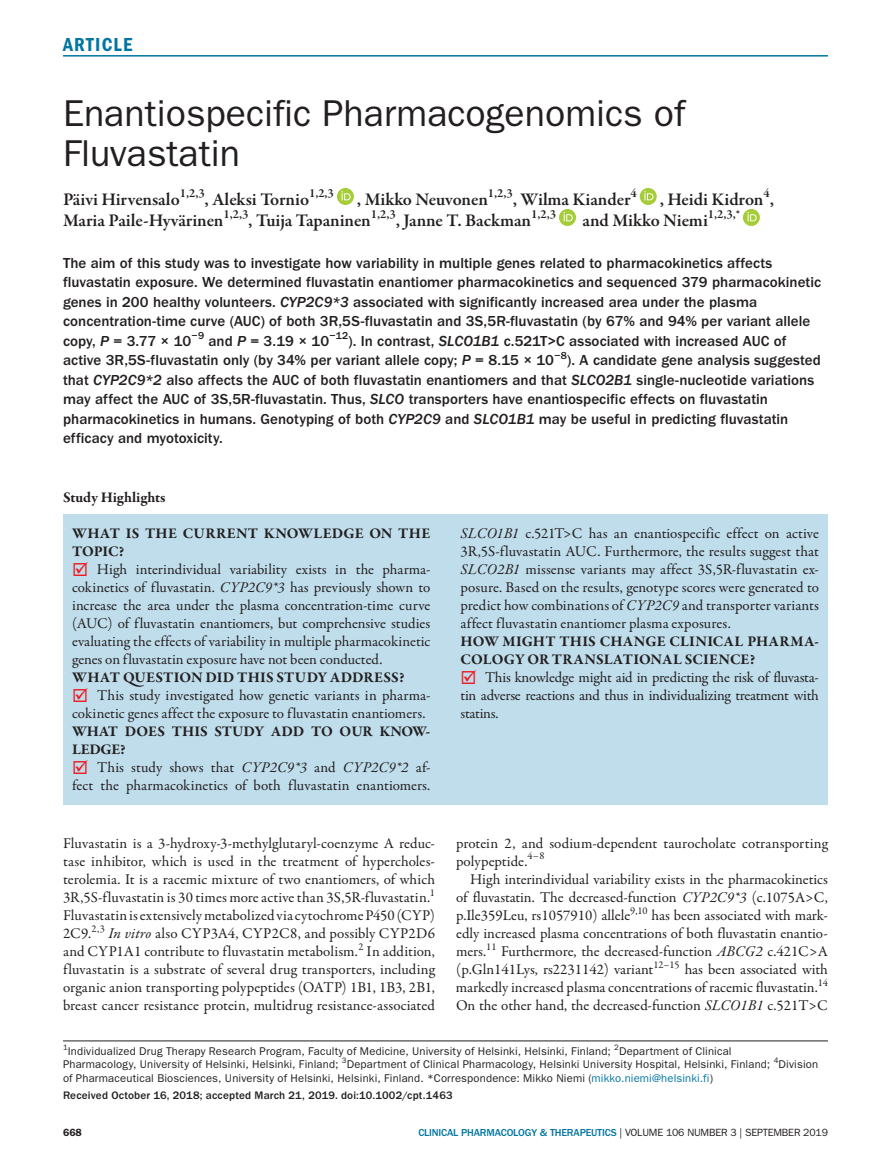
<style>
.page{position:relative;width:891px;height:1175px;background:#fff}
.page>*{position:absolute;margin:0;border:0;box-sizing:border-box;transform-origin:0 0}
.t1{font:37.5px/40.5px "ITC Franklin Gothic Std";color:#231f20}
.t2{font:19.5px "ITC Franklin Gothic Std Dm Cd";letter-spacing:.065em;color:#0076a3}
.t3{font:600 18px "Garamond Premr Pro";letter-spacing:-.005em;color:#231f20}
.t4{font:15px/18px "Garamond Premr Pro";color:#231f20;text-align:justify}
.t5{font:500 15px/19.5px "ITC Franklin Gothic Std";color:#231f20}
.t6{font:700 15px/18px "Garamond Premr Pro";letter-spacing:.005em;color:#231f20}
.t7{font:11.25px "ITC Franklin Gothic Std";letter-spacing:.015em;color:#231f20}
.t8{font:500 11.25px "ITC Franklin Gothic Std";letter-spacing:.015em;color:#231f20}
.t9{font:500 10.5px "ITC Franklin Gothic Std";letter-spacing:-.015em;color:#0076a3}
.t10{font:10.5px "Garamond Premr Pro";color:#231f20}
.t11{font:500 10.5px "ITC Franklin Gothic Std";color:#231f20}
.t12{font:600 10.5px "ITC Franklin Gothic Std";color:#231f20}
.t13{font:7.8px "ITC Franklin Gothic Std";color:#231f20}
.s1{font-family:"ITC Franklin Gothic Std Med It";font-weight:400}
.s2{color:#ee1d23}
.s3{font-style:italic}
.s4{color:#0076a3}
.s5{font-weight:400;color:#231f20}
</style>
<div class="page">
<hr style="left:63px;top:55px;width:765px;height:2px;background:#0076a3">
<div style="left:337px;top:188px;width:17px;height:17px;background:#a5cd39;border-radius:50%"></div>
<svg style="left:341px;top:191px;width:10px;height:9px"></svg>
<div style="left:640px;top:188px;width:17px;height:17px;background:#a5cd39;border-radius:50%"></div>
<svg style="left:644px;top:191px;width:10px;height:9px"></svg>
<svg style="left:559px;top:209px;width:17px;height:17px"></svg>
<svg style="left:564px;top:212px;width:9px;height:9px"></svg>
<div style="left:743px;top:209px;width:17px;height:17px;background:#a5cd39;border-radius:50%"></div>
<svg style="left:747px;top:212px;width:10px;height:9px"></svg>
<hr style="left:63px;top:1040px;width:765px;height:1px;background:#231f20">
<div style="left:63px;top:479px;width:765px;height:325px;background:#bfddeb"></div>
<div style="left:51px;top:470px;width:780px;height:44px;background:#fff"></div>
<h2 class="t2" style="left:63px;top:33px;width:71px">ARTICLE</h2>
<h1 class="t1" style="left:63px;top:93px;width:624px">Enantiospecific Pharmacogenomics of<br>Fluvastatin</h1>
<p class="t3" style="left:63px;top:188px;width:272px">Päivi Hirvensalo<sup>1,2,3</sup>, Aleksi Tornio<sup>1,2,3</sup></p>
<p class="t3" style="left:357px;top:188px;width:281px">, Mikko Neuvonen<sup>1,2,3</sup>, Wilma Kiander<sup>4</sup></p>
<p class="t3" style="left:660px;top:188px;width:116px">, Heidi Kidron<sup>4</sup>,</p>
<p class="t3" style="left:63px;top:209px;width:495px">Maria Paile-Hyvärinen<sup>1,2,3</sup>, Tuija Tapaninen<sup>1,2,3</sup>, Janne T. Backman<sup>1,2,3</sup></p>
<p class="t3" style="left:583px;top:209px;width:159px">and Mikko Niemi<sup>1,2,3,*</sup></p>
<p class="t5" style="left:63px;top:253px;width:760px">The aim of this study was to investigate how variability in multiple genes related to pharmacokinetics affects fluvastatin exposure. We determined fluvastatin enantiomer pharmacokinetics and sequenced 379 pharmacokinetic genes in 200 healthy volunteers. <span class="s1">CYP2C9*3</span> associated with significantly increased area under the plasma concentration-time curve (AUC) of both 3R,5S-fluvastatin and 3S,5R-fluvastatin (by 67% and 94% per variant allele copy, <span class="s1">P</span> = 3.77 × 10</p>
<p class="t11" style="left:330px;top:329px;width:20px">−12</p>
<p class="t5" style="left:63px;top:331px;width:725px;text-indent:285px">). In contrast, <span class="s1">SLCO1B1</span> c.521T&gt;C associated with increased AUC of active 3R,5S-fluvastatin only (by 34% per variant allele copy; <span class="s1">P</span> = 8.15 × 10</p>
<p class="t11" style="left:192px;top:329px;width:14px">−9</p>
<p class="t5" style="left:209px;top:331px;width:122px">and <span class="s1">P</span> = 3.19 × 10</p>
<p class="t11" style="left:555px;top:349px;width:14px">−8</p>
<p class="t5" style="left:63px;top:351px;width:759px;text-indent:504px">). A candidate gene analysis suggested that <span class="s1">CYP2C9*2</span> also affects the AUC of both fluvastatin enantiomers and that <span class="s1">SLCO2B1</span> single-nucleotide variations may affect the AUC of 3S,5R-fluvastatin. Thus, <span class="s1">SLCO</span> transporters have enantiospecific effects on fluvastatin pharmacokinetics in humans. Genotyping of both <span class="s1">CYP2C9</span> and <span class="s1">SLCO1B1</span> may be useful in predicting fluvastatin efficacy and myotoxicity.</p>
<p class="t6" style="left:63px;top:488px;width:104px">Study Highlights</p>
<p class="t6" style="left:72px;top:524px;width:360px">WHAT IS THE CURRENT KNOWLEDGE ON THE<br>TOPIC?</p>
<p class="t4" style="left:72px;top:561px;width:360px"><span class="s2">☑</span> High interindividual variability exists in the pharma&shy;cokinetics of fluvastatin. <span class="s3">CYP2C9*3</span> has previously shown to increase the area under the plasma concentration-time curve (AUC) of fluvastatin enantiomers, but comprehensive studies evaluating the effects of variability in multiple pharmacokinetic genes on fluvastatin exposure have not been conducted.</p>
<p class="t6" style="left:72px;top:668px;width:334px">WHAT QUESTION DID THIS STUDY ADDRESS?</p>
<p class="t4" style="left:72px;top:687px;width:360px"><span class="s2">☑</span> This study investigated how genetic variants in pharma&shy;cokinetic genes affect the exposure to fluvastatin enantiomers.</p>
<p class="t6" style="left:72px;top:722px;width:360px">WHAT DOES THIS STUDY ADD TO OUR KNOW-<br>LEDGE?</p>
<p class="t4" style="left:72px;top:759px;width:360px"><span class="s2">☑</span> This study shows that <span class="s3">CYP2C9*3</span> and <span class="s3">CYP2C9*2</span> af&shy;fect the pharmacokinetics of both fluvastatin enantiomers.</p>
<p class="t4" style="left:63px;top:835px;width:374px">Fluvastatin is a 3-hydroxy-3-methylglutaryl-coenzyme A reduc&shy;tase inhibitor, which is used in the treatment of hypercholes&shy;terolemia. It is a racemic mixture of two enantiomers, of which 3R,5S-fluvastatin is 30 times more active than 3S,5R-fluvastatin.<sup>1<br></sup>Fluvastatin is extensively metabolized via cytochrome P450 (CYP)<br>2C9.</p>
<p class="t10" style="left:92px;top:921px;width:15px">2,3</p>
<p class="t4" style="left:63px;top:925px;width:373px;text-indent:45px"><span class="s3">In vitro</span> also CYP3A4, CYP2C8, and possibly CYP2D6 and CYP1A1 contribute to fluvastatin metabolism.</p>
<p class="t10" style="left:359px;top:939px;width:7px">2</p>
<p class="t4" style="left:63px;top:943px;width:373px;text-indent:304px">In addition, fluvastatin is a substrate of several drug transporters, including organic anion transporting polypeptides (OATP) 1B1, 1B3, 2B1, breast cancer resistance protein, multidrug resistance-associated</p>
<p class="t4" style="left:461px;top:525px;width:360px"><span class="s3">SLCO1B1</span> c.521T&gt;C has an enantiospecific effect on active 3R,5S-fluvastatin AUC. Furthermore, the results suggest that <span class="s3">SLCO2B1</span> missense variants may affect 3S,5R-fluvastatin ex&shy;posure. Based on the results, genotype scores were generated to predict how combinations of <span class="s3">CYP2C9</span> and transporter variants affect fluvastatin enantiomer plasma exposures.</p>
<p class="t6" style="left:461px;top:632px;width:359px">HOW MIGHT THIS CHANGE CLINICAL PHARMA-<br>COLOGY OR TRANSLATIONAL SCIENCE?</p>
<p class="t4" style="left:461px;top:669px;width:360px"><span class="s2">☑</span> This knowledge might aid in predicting the risk of fluvasta&shy;tin adverse reactions and thus in individualizing treatment with statins.</p>
<p class="t4" style="left:456px;top:835px;width:373px">protein 2, and sodium-dependent taurocholate cotransporting polypeptide.</p>
<p class="t10" style="left:528px;top:849px;width:18px">4–8</p>
<p class="t4" style="left:456px;top:871px;width:373px;text-indent:14px">High interindividual variability exists in the pharmacokinetics of fluvastatin. The decreased-function <span class="s3">CYP2C9*3</span> (c.1075A&gt;C, p.Ile359Leu, rs1057910) allele</p>
<p class="t10" style="left:630px;top:903px;width:19px">9,10</p>
<p class="t4" style="left:456px;top:907px;width:373px;text-indent:196px">has been associated with mark&shy;edly increased plasma concentrations of both fluvastatin enantio&shy;mers.</p>
<p class="t10" style="left:486px;top:939px;width:12px">11</p>
<p class="t4" style="left:456px;top:943px;width:373px;text-indent:45px">Furthermore, the decreased-function <span class="s3">ABCG2</span> c.421C&gt;A (p.Gln141Lys, rs2231142) variant</p>
<p class="t10" style="left:653px;top:957px;width:28px">12–15</p>
<p class="t4" style="left:456px;top:961px;width:373px;text-indent:229px">has been associated with markedly increased plasma concentrations of racemic fluvastatin.<sup>14<br></sup>On the other hand, the decreased-function <span class="s3">SLCO1B1</span> c.521T&gt;C</p>
<p class="t13" style="left:63px;top:1042px;width:6px">1</p>
<p class="t7" style="left:68px;top:1044px;width:544px">Individualized Drug Therapy Research Program, Faculty of Medicine, University of Helsinki, Helsinki, Finland;</p>
<p class="t13" style="left:614px;top:1042px;width:6px">2</p>
<p class="t7" style="left:619px;top:1044px;width:114px">Department of Clinical</p>
<p class="t7" style="left:63px;top:1058px;width:277px">Pharmacology, University of Helsinki, Helsinki, Finland;</p>
<p class="t13" style="left:342px;top:1056px;width:6px">3</p>
<p class="t7" style="left:347px;top:1058px;width:425px">Department of Clinical Pharmacology, Helsinki University Hospital, Helsinki, Finland;</p>
<p class="t13" style="left:774px;top:1056px;width:6px">4</p>
<p class="t7" style="left:779px;top:1058px;width:41px">Division</p>
<p class="t7" style="left:63px;top:1071px;width:652px">of Pharmaceutical Biosciences, University of Helsinki, Helsinki, Finland. *Correspondence: Mikko Niemi (<span class="s4">mikko.niemi@helsinki.fi</span>)</p>
<p class="t8" style="left:63px;top:1088px;width:391px">Received October 16, 2018; accepted March 21, 2019. doi:10.1002/cpt.1463</p>
<p class="t12" style="left:63px;top:1125px;width:20px">668</p>
<p class="t9" style="left:418px;top:1126px;width:411px">CLINICAL PHARMACOLOGY &amp; THERAPEUTICS <span class="s5">| VOLUME 106 NUMBER 3 | SEPTEMBER 2019</span></p>
</div>
